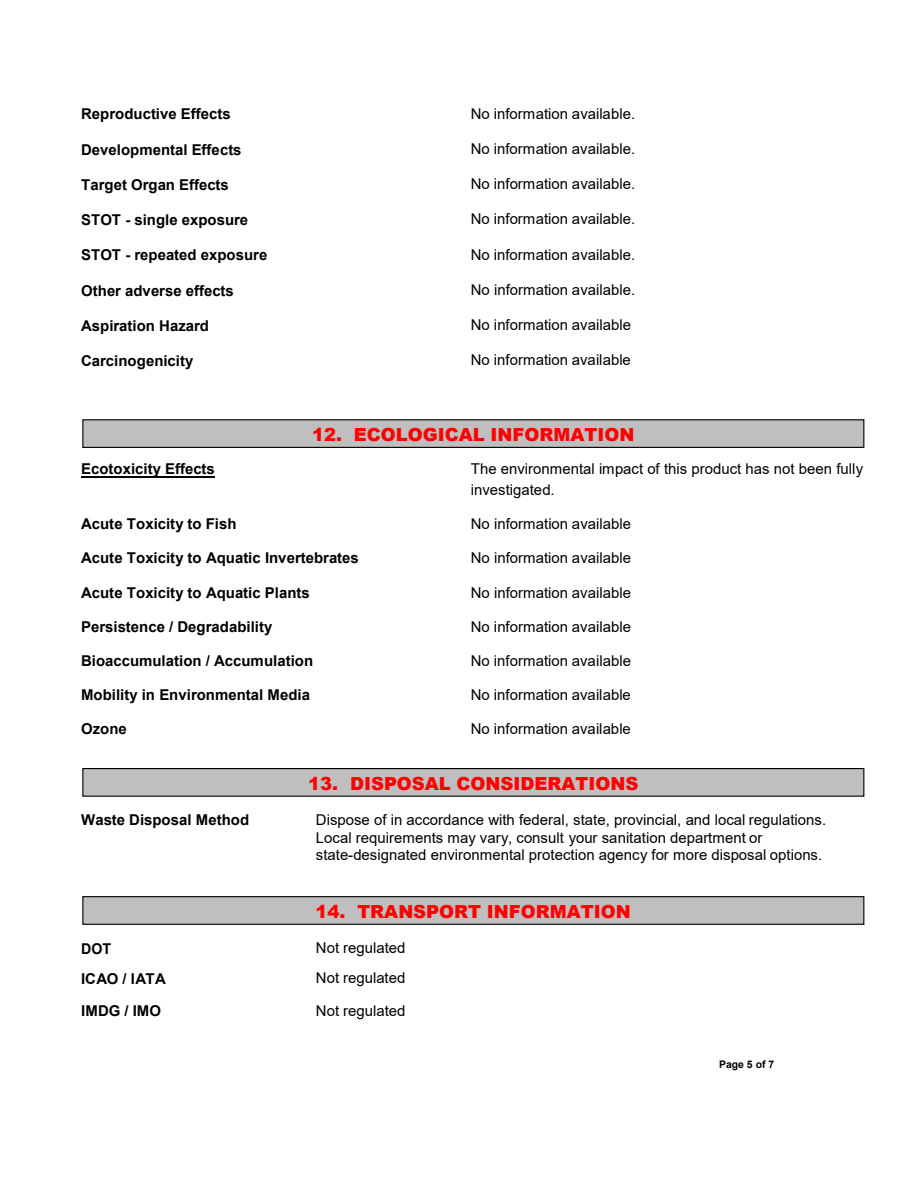
<style>
.page{position:relative;width:918px;height:1188px;background:#fff}
.page>*{position:absolute;margin:0;border:0;box-sizing:border-box;transform-origin:0 0}
.t1{font:900 18px "Arial";color:#f00}
.t2{font:15px/17.7px "Arial";color:#000}
.t3{font:700 15px "Arial";color:#000}
.t4{font:700 15px "Arial";color:#000;scale:.95 1}
.t5{font:700 10.5px "Arial";letter-spacing:-.005em;color:#000}
</style>
<div class="page">
<hr style="left:81px;top:476px;width:134px;height:2px;background:#000">
<div style="left:82px;top:419px;width:782px;height:29px;background:#bfbfbf;border:1px solid #000"></div>
<div style="left:82px;top:768px;width:782px;height:29px;background:#bfbfbf;border:1px solid #000"></div>
<div style="left:82px;top:896px;width:782px;height:29px;background:#bfbfbf;border:1px solid #000"></div>
<p class="t3" style="left:81px;top:104px;width:151px">Reproductive Effects</p>
<p class="t2" style="left:471px;top:104px;width:166px">No information available.</p>
<p class="t3" style="left:81px;top:139px;width:162px">Developmental Effects</p>
<p class="t2" style="left:471px;top:140px;width:166px">No information available.</p>
<p class="t3" style="left:81px;top:174px;width:149px">Target Organ Effects</p>
<p class="t2" style="left:471px;top:175px;width:166px">No information available.</p>
<p class="t3" style="left:81px;top:209px;width:169px">STOT - single exposure</p>
<p class="t2" style="left:471px;top:210px;width:166px">No information available.</p>
<p class="t3" style="left:81px;top:244px;width:188px">STOT - repeated exposure</p>
<p class="t2" style="left:471px;top:245px;width:166px">No information available.</p>
<p class="t3" style="left:81px;top:280px;width:154px">Other adverse effects</p>
<p class="t2" style="left:471px;top:281px;width:166px">No information available.</p>
<p class="t3" style="left:81px;top:315px;width:129px">Aspiration Hazard</p>
<p class="t2" style="left:471px;top:316px;width:162px">No information available</p>
<p class="t3" style="left:81px;top:350px;width:114px">Carcinogenicity</p>
<p class="t2" style="left:471px;top:351px;width:162px">No information available</p>
<p class="t1" style="left:312px;top:421px;width:324px">12. ECOLOGICAL INFORMATION</p>
<p class="t3" style="left:81px;top:459px;width:135px">Ecotoxicity Effects</p>
<p class="t2" style="left:471px;top:459px;width:394px;line-height:20.4px">The environmental impact of this product has not been fully investigated.</p>
<p class="t3" style="left:81px;top:514px;width:157px">Acute Toxicity to Fish</p>
<p class="t2" style="left:471px;top:515px;width:162px">No information available</p>
<p class="t3" style="left:81px;top:548px;width:279px">Acute Toxicity to Aquatic Invertebrates</p>
<p class="t2" style="left:471px;top:549px;width:162px">No information available</p>
<p class="t3" style="left:81px;top:582px;width:230px">Acute Toxicity to Aquatic Plants</p>
<p class="t2" style="left:471px;top:583px;width:162px">No information available</p>
<p class="t3" style="left:81px;top:616px;width:193px">Persistence / Degradability</p>
<p class="t2" style="left:471px;top:617px;width:162px">No information available</p>
<p class="t3" style="left:81px;top:650px;width:234px">Bioaccumulation / Accumulation</p>
<p class="t2" style="left:471px;top:651px;width:162px">No information available</p>
<p class="t3" style="left:81px;top:684px;width:231px">Mobility in Environmental Media</p>
<p class="t2" style="left:471px;top:685px;width:162px">No information available</p>
<p class="t3" style="left:81px;top:718px;width:47px">Ozone</p>
<p class="t2" style="left:471px;top:720px;width:162px">No information available</p>
<p class="t1" style="left:308px;top:770px;width:332px">13. DISPOSAL CONSIDERATIONS</p>
<p class="t3" style="left:81px;top:810px;width:170px">Waste Disposal Method</p>
<p class="t2" style="left:316px;top:810px;width:512px">Dispose of in accordance with federal, state, provincial, and local regulations.<br>Local requirements may vary, consult your sanitation department or state-designated environmental protection agency for more disposal options.</p>
<p class="t1" style="left:315px;top:898px;width:317px">14. TRANSPORT INFORMATION</p>
<p class="t4" style="left:81px;top:938px;width:33px">DOT</p>
<p class="t2" style="left:316px;top:939px;width:91px">Not regulated</p>
<p class="t3" style="left:81px;top:968px;width:86px">ICAO / IATA</p>
<p class="t2" style="left:316px;top:969px;width:91px">Not regulated</p>
<p class="t3" style="left:81px;top:1001px;width:81px">IMDG / IMO</p>
<p class="t2" style="left:316px;top:1002px;width:91px">Not regulated</p>
<p class="t5" style="left:719px;top:1057px;width:57px">Page 5 of 7</p>
</div>
